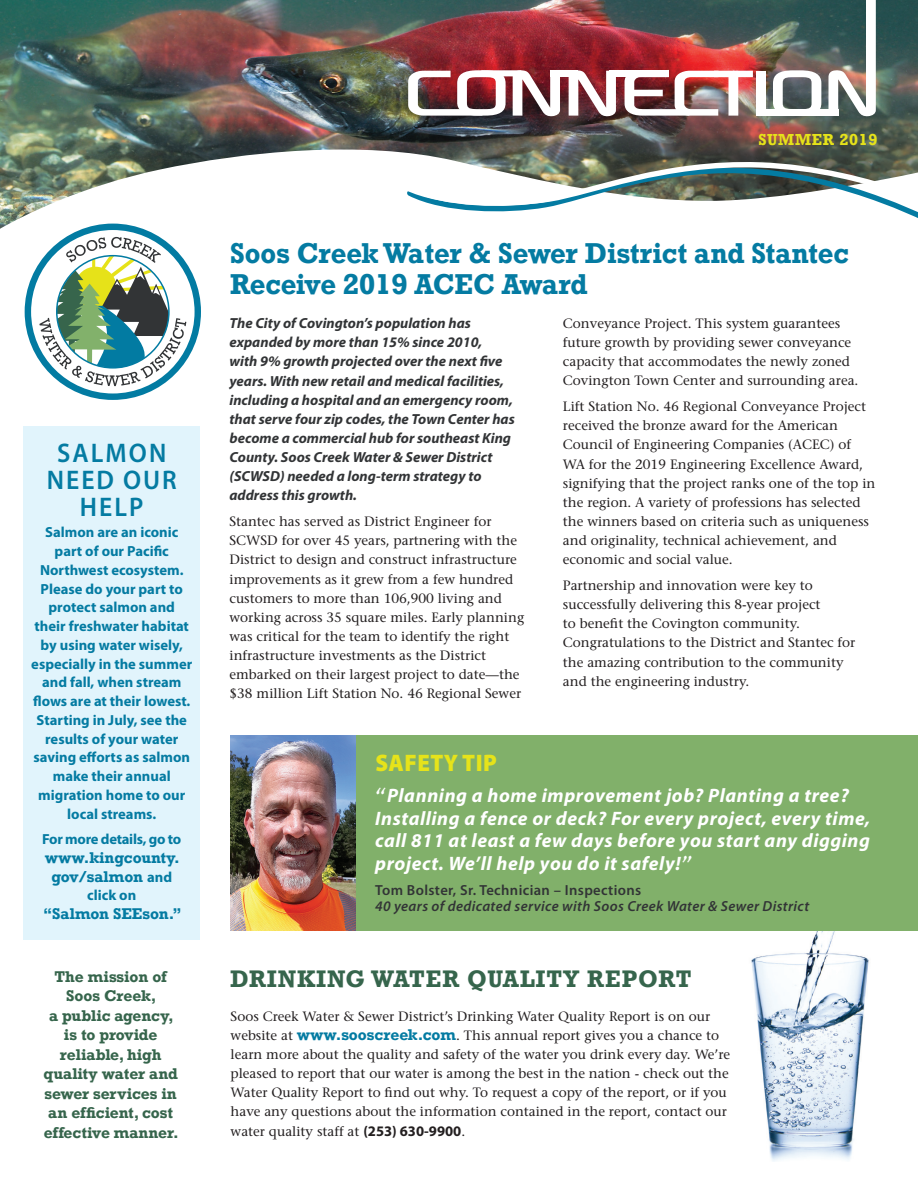
<style>
.page{position:relative;width:918px;height:1188px;background:#fff}
.page>*{position:absolute;margin:0;border:0;box-sizing:border-box;transform-origin:0 0}
.Text{font:700 27px/31.5px "Rockwell";color:#047ba2;scale:.95 1}
.Text_Sans{font:600 27px/27px "Myriad Pro";letter-spacing:.08em;color:#047ba2;text-align:center;scale:.95 1}
.Text-2{font:900 24px "Myriad Pro";letter-spacing:.02em;color:#e6e31a;scale:.95 1}
.Text-3{font:700 22.5px "Rockwell";letter-spacing:.05em;color:#36654c;scale:.95 1}
.Text-4{font:italic 700 19.5px/22.5px "Myriad Pro";letter-spacing:.03em;color:#fff}
.Text-5{font:700 15px "Rockwell";letter-spacing:.05em;color:#e6e31a;scale:.95 1}
.Text-6{font:italic 700 14.7px/19.2px "Myriad Pro";color:#323436}
.Text-7{font:700 14.7px/18.8px "Myriad Pro";color:#047ba2;text-align:center}
.Text-8{font:700 14.7px/19.5px "Rockwell";letter-spacing:-.01em;color:#36654c;text-align:center}
.Text-9{font:italic 600 14.7px/16.5px "Myriad Pro";letter-spacing:.025em;color:#323436}
.Text-10{font:700 14.7px/18.8px "Rockwell";color:#047ba2;text-align:center}
.Text-11{font:13.5px/19.2px "Stone Serif";color:#231f20}
.s1{font-family:"Myriad Pro"}
.s2{font-family:"Stone Serif";font-style:normal}
.s3{font-style:normal}
.s4{font-family:"Rockwell";font-weight:700;font-size:14.7px;color:#047ba2}
.s5{font-family:"Myriad Pro";font-weight:700;font-size:14.7px}
</style>
<div class="page">
<img style="left:751px;top:931px;width:118px;height:231px">
<div style="left:23px;top:426px;width:176px;height:514px;background:#e1f4fc"></div>
<div style="left:230px;top:735px;width:688px;height:196px;background:#81b06a"></div>
<img style="left:0;top:0;width:918px;height:229px">
<svg style="left:399px;top:156px;width:519px;height:73px"></svg>
<svg style="left:569px;top:69px;width:47px;height:48px"></svg>
<img style="left:625px;top:71px;width:128px;height:45px">
<div style="left:756px;top:71px;width:10px;height:45px;background:#fff"></div>
<svg style="left:772px;top:70px;width:49px;height:39px"></svg>
<svg style="left:828px;top:0;width:48px;height:117px"></svg>
<div style="left:550px;top:70px;width:27px;height:6px;background:#fff"></div>
<img style="left:408px;top:69px;width:152px;height:48px">
<div style="left:609px;top:71px;width:60px;height:6px;background:#fff"></div>
<div style="left:756px;top:109px;width:82px;height:7px;background:#fff"></div>
<svg style="left:28px;top:227px;width:170px;height:170px"></svg>
<div style="left:25px;top:224px;width:176px;height:176px;border:6px solid #027ba2;border-radius:50%"></div>
<svg style="left:39px;top:237px;width:147px;height:149px"></svg>
<div style="left:56px;top:255px;width:114px;height:114px;border:2px solid #027ba2;border-radius:50%"></div>
<img style="left:230px;top:735px;width:125px;height:196px">
<p class="Text-5" style="left:758px;top:130px;width:127px">SUMMER 2019</p>
<p class="Text_Sans" style="left:47px;top:439px;width:139px">SALMON<br>NEED OUR<br>HELP</p>
<p class="Text-7" style="left:31px;top:523px;width:163px">Salmon are an iconic part of our Pacific<br>Northwest ecosystem.<br>Please do your part to protect salmon and their freshwater habitat by using water wisely, especially in the summer and fall, when stream flows are at their lowest.<br>Starting in July, see the results of your water saving efforts as salmon make their annual migration home to our local streams.</p>
<p class="Text-10" style="left:42px;top:829px;width:141px"><span class="s1">For more details, go to </span>www.kingcounty. gov/salmon <span class="s1">and click on<br></span>“Salmon SEEson.”</p>
<p class="Text-8" style="left:43px;top:967px;width:137px">The mission of<br>Soos Creek,<br>a public agency, is to provide reliable, high quality water and sewer services in an efficient, cost effective manner.</p>
<p class="Text" style="left:230px;top:237px;width:653px">Soos Creek Water &amp; Sewer District and Stantec<br>Receive 2019 ACEC Award</p>
<p class="Text-6" style="left:230px;top:313px;width:287px">The City of Covington’s population has expanded by more than 15% since 2010,<br>with 9% growth projected over the next five years. With new retail and medical facilities, including a hospital and an emergency room, that serve four zip codes, the Town Center has become a commercial hub for southeast King County. Soos Creek Water &amp; Sewer District (SCWSD) needed a long-term strategy to address this growth.</p>
<p class="Text-11" style="left:230px;top:512px;width:296px">Stantec has served as District Engineer for SCWSD for over 45 years, partnering with the District to design and construct infrastructure improvements as it grew from a few hundred customers to more than 106,900 living and working across 35 square miles. Early planning was critical for the team to identify the right infrastructure investments as the District embarked on their largest project to date—the $38 million Lift Station No. 46 Regional Sewer</p>
<p class="Text-11" style="left:563px;top:314px;width:297px">Conveyance Project. This system guarantees future growth by providing sewer conveyance capacity that accommodates the newly zoned Covington Town Center and surrounding area.</p>
<p class="Text-11" style="left:563px;top:397px;width:314px">Lift Station No. 46 Regional Conveyance Project received the bronze award for the American Council of Engineering Companies (ACEC) of WA for the 2019 Engineering Excellence Award, signifying that the project ranks one of the top in the region. A variety of professions has selected the winners based on criteria such as uniqueness and originality, technical achievement, and economic and social value.</p>
<p class="Text-11" style="left:563px;top:576px;width:294px">Partnership and innovation were key to successfully delivering this 8-year project<br>to benefit the Covington community.<br>Congratulations to the District and Stantec for the amazing contribution to the community and the engineering industry.</p>
<p class="Text-2" style="left:375px;top:747px;width:129px">SAFETY TIP</p>
<p class="Text-4" style="left:375px;top:784px;width:497px"><span class="s2">“</span>Planning a home improvement job? Planting a tree?<br>Installing a fence or deck? For every project, every time, call 811 at least a few days before you start any digging project. We’ll help you do it safely!<span class="s2">”</span></p>
<p class="Text-9" style="left:375px;top:881px;width:436px"><span class="s3">Tom Bolster, Sr. Technician – Inspections<br></span>40 years of dedicated service with Soos Creek Water &amp; Sewer District</p>
<p class="Text-3" style="left:231px;top:964px;width:487px">DRINKING WATER QUALITY REPORT</p>
<p class="Text-11" style="left:231px;top:1006px;width:501px">Soos Creek Water &amp; Sewer District’s Drinking Water Quality Report is on our website at <span class="s4">www.sooscreek.com</span>. This annual report gives you a chance to learn more about the quality and safety of the water you drink every day. We’re pleased to report that our water is among the best in the nation - check out the Water Quality Report to find out why. To request a copy of the report, or if you have any questions about the information contained in the report, contact our water quality staff at <span class="s5">(253) 630-9900</span>.</p>
</div>
